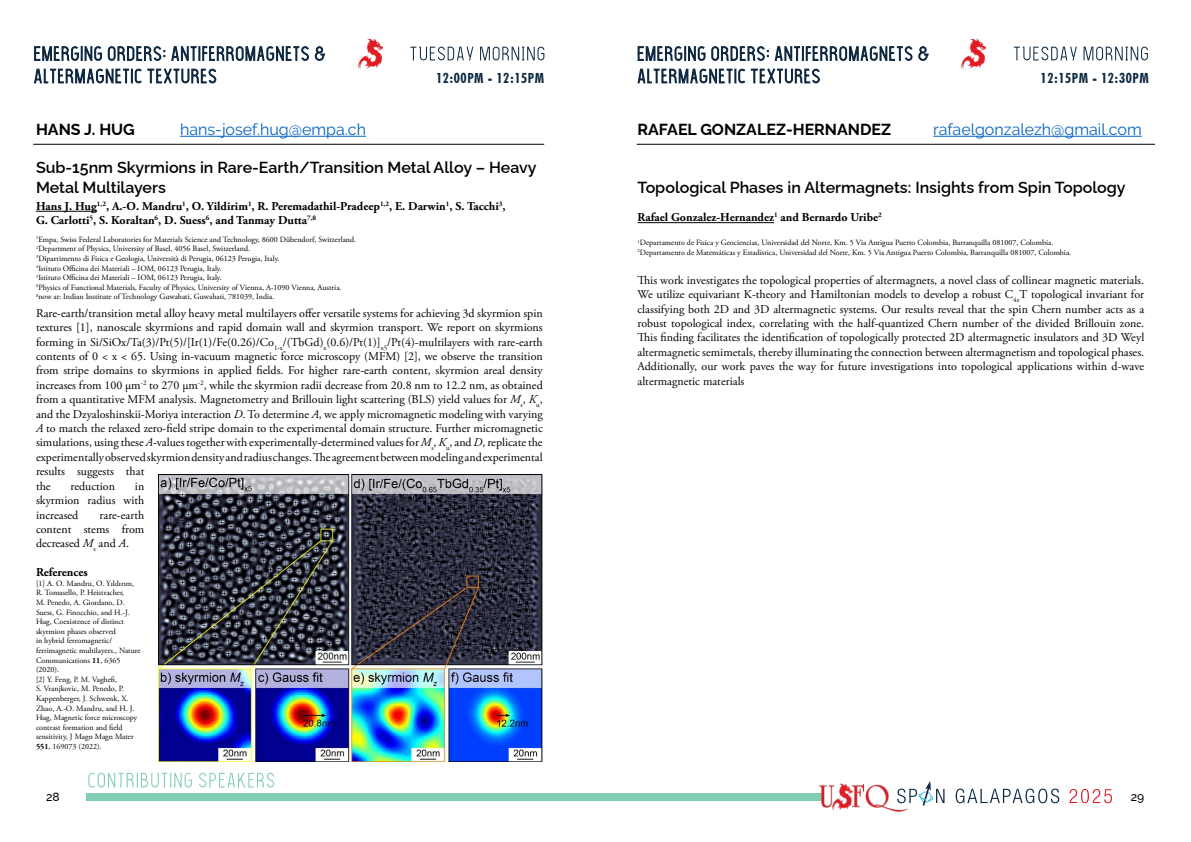
<style>
.page{position:relative;width:1191px;height:842px;background:#fff}
.page>*{position:absolute;margin:0;border:0;box-sizing:border-box;transform-origin:0 0}
.t1{font:100 16px/19.2px "Raleway";color:#000}
.t2{font:16px "Raleway";color:#0563c1}
.t3{font:700 condensed 14px "Futura BT";letter-spacing:.04em;color:#0e2841}
.t4{font:12px/14.4px "Adobe Garamond Pro";color:#000;text-align:justify}
.t5{font:700 12px/14.4px "Adobe Garamond Pro";color:#000}
.t6{font:100 12px "Raleway";color:#000}
.t7{font:8px/9.6px "Adobe Garamond Pro";color:#000}
.s1{font-style:italic}
.s2{font-weight:700}
</style>
<div class="page">
<hr style="left:636px;top:144px;width:519px;height:1px;background:#000">
<hr style="left:33px;top:144px;width:511px;height:1px;background:#000">
<svg style="left:638px;top:69px;width:181px;height:14px"></svg>
<svg style="left:1014px;top:47px;width:133px;height:13px"></svg>
<svg style="left:638px;top:46px;width:290px;height:15px"></svg>
<img style="left:961px;top:38px;width:25px;height:32px">
<div style="left:86px;top:794px;width:737px;height:7px;background:#83cdb3"></div>
<svg style="left:88px;top:773px;width:186px;height:14px"></svg>
<svg style="left:955px;top:789px;width:104px;height:14px"></svg>
<svg style="left:1069px;top:789px;width:43px;height:14px"></svg>
<svg style="left:909px;top:781px;width:35px;height:25px"></svg>
<img style="left:819px;top:783px;width:88px;height:28px">
<svg style="left:34px;top:69px;width:182px;height:14px"></svg>
<svg style="left:410px;top:47px;width:134px;height:13px"></svg>
<svg style="left:34px;top:46px;width:291px;height:15px"></svg>
<img style="left:358px;top:38px;width:25px;height:32px">
<hr style="left:180px;top:136px;width:186px;height:1px;background:#0563c1">
<hr style="left:36px;top:211px;width:61px;height:1px;background:#000">
<img style="left:158px;top:474px;width:385px;height:287px">
<hr style="left:933px;top:136px;width:208px;height:1px;background:#0563c1">
<hr style="left:637px;top:222px;width:137px;height:1px;background:#000">
<p class="t3" style="left:436px;top:69px;width:110px">12:00PM - 12:15PM</p>
<h1 class="t1" style="left:36px;top:118px;width:100px">HANS J. HUG</h1>
<h1 class="t2" style="left:180px;top:120px;width:187px">hans-josef.hug@empa.ch</h1>
<h1 class="t1" style="left:36px;top:156px;width:502px">Sub-15nm Skyrmions in Rare-Earth/Transition Metal Alloy – Heavy<br>Metal Multilayers</h1>
<p class="t5" style="left:36px;top:199px;width:471px">Hans J. Hug<sup>1,2</sup>, A.-O. Mandru<sup>1</sup>, O. Yildirim<sup>1</sup>, R. Peremadathil-Pradeep<sup>1,2</sup>, E. Darwin<sup>1</sup>, S. Tacchi<sup>3</sup>,<br>G. Carlotti<sup>5</sup>, S. Koraltan<sup>6</sup>, D. Suess<sup>6</sup>, and Tanmay Dutta<sup>7,8</sup></p>
<p class="t7" style="left:36px;top:235px;width:322px"><sup>1</sup>Empa, Swiss Federal Laboratories for Materials Science and Technology, 8600 Dübendorf, Switzerland.<br><sup>2</sup>Department of Physics, University of Basel, 4056 Basel, Switzerland.<br><sup>3</sup>Dipartimento di Fisica e Geologia, Università di Perugia, 06123 Perugia, Italy.<br><sup>4</sup>Istituto Officina dei Materiali – IOM, 06123 Perugia, Italy.<br><sup>5</sup>Istituto Officina dei Materiali – IOM, 06123 Perugia, Italy.<br><sup>6</sup>Physics of Functional Materials, Faculty of Physics, University of Vienna, A-1090 Vienna, Austria.<br><sup>8</sup>now at: Indian Institute of Technology Guwahati, Guwahati, 781039, India.</p>
<p class="t4" style="left:36px;top:306px;width:508px;text-align:left">Rare-earth/transition metal alloy heavy metal multilayers offer versatile systems for achieving 3d skyrmion spin textures [1], nanoscale skyrmions and rapid domain wall and skyrmion transport. We report on skyrmions forming in Si/SiOx/Ta(3)/Pt(5)/[Ir(1)/Fe(0.26)/Co<sub>1-x</sub>/(TbGd)<sub>x</sub>(0.6)/Pt(1)]<sub>x5</sub>/Pt(4)-multilayers with rare-earth contents of 0 &lt; x &lt; 65. Using in-vacuum magnetic force microscopy (MFM) [2], we observe the transition from stripe domains to skyrmions in applied fields. For higher rare-earth content, skyrmion areal density increases from 100 µm<sup>-2</sup> to 270 µm<sup>-2</sup>, while the skyrmion radii decrease from 20.8 nm to 12.2 nm, as obtained from a quantitative MFM analysis. Magnetometry and Brillouin light scattering (BLS) yield values for <span class="s1">M</span><sub>s</sub>, <span class="s1">K</span><sub>u</sub>, and the Dzyaloshinskii-Moriya interaction <span class="s1">D</span>. To determine <span class="s1">A</span>, we apply micromagnetic modeling with varying <span class="s1">A</span> to match the relaxed zero-field stripe domain to the experimental domain structure. Further micromagnetic simulations, using these <span class="s1">A</span>-values together with experimentally-determined values for <span class="s1">M</span><sub>s</sub>, <span class="s1">K</span><sub>u</sub>, and <span class="s1">D</span>, replicate the experimentally observed skyrmion density and radius changes. The agreement between modeling and experimental results suggests that<br>the</p>
<p class="t4" style="left:70px;top:479px;width:46px">reduction</p>
<p class="t4" style="left:36px;top:479px;width:110px;text-indent:99px">in skyrmion radius with increased</p>
<p class="t4" style="left:36px;top:508px;width:110px;text-indent:63px">rare-earth content stems from decreased <span class="s1">M</span><sub>s</sub> and <span class="s1">A</span>.</p>
<p class="t5" style="left:36px;top:565px;width:53px">References</p>
<p class="t7" style="left:36px;top:579px;width:106px">[1] A. O. Mandru, O. Yıldırım,<br>R. Tomasello, P. Heistracher,<br>M. Penedo, A. Giordano, D.<br>Suess, G. Finocchio, and H.-J.<br>Hug, Coexistence of distinct skyrmion phases observed<br>in hybrid ferromagnetic/ ferrimagnetic multilayers., Nature<br>Communications <span class="s2">11</span>, 6365 (2020).<br>[2] Y. Feng, P. M. Vaghefi,<br>S. Vranjkovic, M. Penedo, P.<br>Kappenberger, J. Schwenk, X.<br>Zhao, A.-O. Mandru, and H. J.<br>Hug, Magnetic force microscopy contrast formation and field sensitivity, J Magn Magn Mater<br><span class="s2">551</span>, 169073 (2022).</p>
<p class="t3" style="left:1040px;top:69px;width:110px">12:15PM - 12:30PM</p>
<h1 class="t1" style="left:637px;top:118px;width:255px">RAFAEL GONZALEZ-HERNANDEZ</h1>
<h1 class="t2" style="left:933px;top:120px;width:210px">rafaelgonzalezh@gmail.com</h1>
<h1 class="t1" style="left:637px;top:176px;width:489px">Topological Phases in Altermagnets: Insights from Spin Topology</h1>
<p class="t5" style="left:637px;top:211px;width:246px">Rafael Gonzalez-Hernandez<sup>1</sup> and Bernardo Uribe<sup>2</sup></p>
<p class="t7" style="left:637px;top:238px;width:435px"><sup>1</sup>Departamento de Fisica y Geociencias, Universidad del Norte, Km. 5 Via Antigua Puerto Colombia, Barranquilla 081007, Colombia.<br><sup>2</sup>Departamento de Matemáticas y Estadística, Universidad del Norte, Km. 5 Via Antigua Puerto Colombia, Barranquilla 081007, Colombia.</p>
<p class="t4" style="left:637px;top:273px;width:508px">This work investigates the topological properties of altermagnets, a novel class of collinear magnetic materials.<br>We utilize equivariant K-theory and Hamiltonian models to develop a robust C<sub>4z</sub>T topological invariant for classifying both 2D and 3D altermagnetic systems. Our results reveal that the spin Chern number acts as a robust topological index, correlating with the half-quantized Chern number of the divided Brillouin zone.<br>This finding facilitates the identification of topologically protected 2D altermagnetic insulators and 3D Weyl altermagnetic semimetals, thereby illuminating the connection between altermagnetism and topological phases.<br>Additionally, our work paves the way for future investigations into topological applications within d-wave altermagnetic materials</p>
<p class="t6" style="left:46px;top:787px;width:15px">28</p>
<p class="t6" style="left:1130px;top:787px;width:15px">29</p>
</div>
